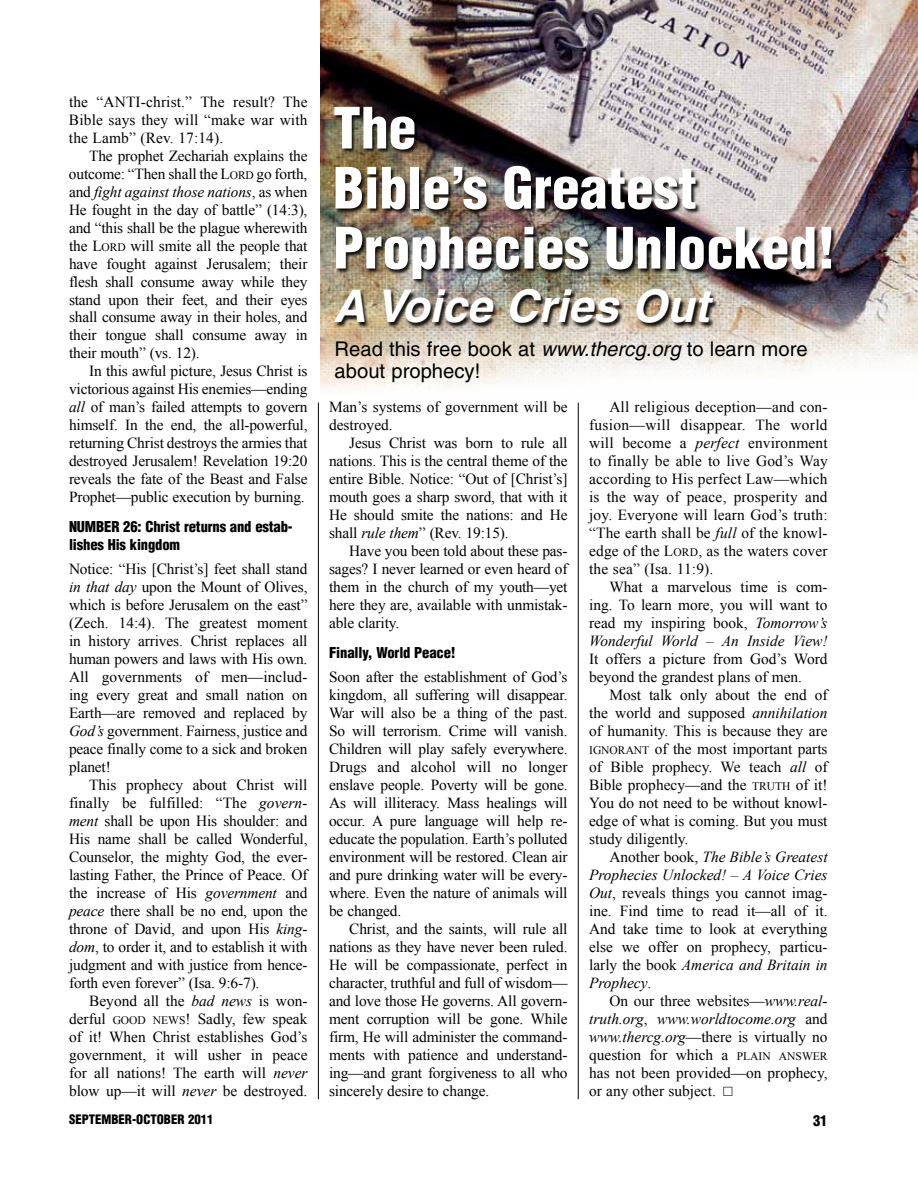
<style>
.page{position:relative;width:918px;height:1188px;background:#fff}
.page>*{position:absolute;margin:0;border:0;box-sizing:border-box;transform-origin:0 0}
.t1{font:900 condensed 55.5px/60px "Helvetica";color:#fff}
.t2{font:italic 700 45px "Helvetica";color:#fff}
.t3{font:20.25px/21.8px "Helvetica";color:#000}
.t4{font:15.3px/18px "Times New Roman";color:#000;text-align:justify}
.t5{font:900 condensed 14.7px/18px "Helvetica";letter-spacing:-.01em;color:#000}
.t6{font:900 condensed 12.75px "Helvetica";color:#000}
.s1{font-style:inherit}
.s2{font-size:11.55px}
.s3{font-style:italic}
</style>
<div class="page">
<hr style="left:318px;top:403px;width:1px;height:696px;background:#000">
<hr style="left:578px;top:403px;width:1px;height:696px;background:#000">
<img style="left:320px;top:0;width:598px;height:389px">
<div style="left:334px;top:107px;width:503px;height:222px;background:#000;opacity:.9"></div>
<p class="t4" style="left:69px;top:92px;width:240px">the “Anti-christ.” The result? The Bible says they will “make war with the Lamb” (Rev. 17:14).</p>
<p class="t4" style="left:69px;top:146px;width:240px;text-indent:20px">The prophet Zechariah explains the outcome: “Then shall the <span class="s1">L</span><span class="s2">ORD</span> go forth, and <span class="s3">fight against those nations</span>, as when He fought in the day of battle” (14:3), and “this shall be the plague wherewith the <span class="s1">L</span><span class="s2">ORD</span> will smite all the people that have fought against Jerusalem; their flesh shall consume away while they stand upon their feet, and their eyes shall consume away in their holes, and their tongue shall consume away in their mouth” (vs. 12).</p>
<p class="t4" style="left:69px;top:362px;width:240px;text-indent:20px">In this awful picture, Jesus Christ is victorious against His enemies—ending <span class="s3">all</span> of man’s failed attempts to govern himself. In the end, the all-powerful, returning Christ destroys the armies that destroyed Jerusalem! Revelation 19:20 reveals the fate of the Beast and False Prophet—public execution by burning.</p>
<p class="t5" style="left:69px;top:518px;width:225px">NUMBER 26: Christ returns and estab&shy;lishes His kingdom</p>
<p class="t4" style="left:69px;top:560px;width:240px">Notice: “His [Christ’s] feet shall stand <span class="s3">in that day</span> upon the Mount of Olives, which is before Jerusalem on the east” (Zech. 14:4). The greatest moment in history arrives. Christ replaces all human powers and laws with His own.<br>All governments of men—includ&shy;ing every great and small nation on Earth—are removed and replaced by <span class="s3">God’s</span> government. Fairness, justice and peace finally come to a sick and broken planet!</p>
<p class="t4" style="left:69px;top:776px;width:240px;text-indent:20px">This prophecy about Christ will finally be fulfilled: “The <span class="s3">govern&shy;ment</span> shall be upon His shoulder: and His name shall be called Wonderful, Counselor, the mighty God, the ever&shy;lasting Father, the Prince of Peace. Of the increase of His <span class="s3">government</span> and <span class="s3">peace</span> there shall be no end, upon the throne of David, and upon His <span class="s3">king&shy;dom</span>, to order it, and to establish it with judgment and with justice from hence&shy;forth even forever” (Isa. 9:6-7).</p>
<p class="t4" style="left:69px;top:992px;width:240px;text-indent:20px">Beyond all the <span class="s3">bad news</span> is won&shy;derful <span class="s2">GOOD NEWS</span>! Sadly, few speak of it! When Christ establishes God’s government, it will usher in peace for all nations! The earth will <span class="s3">never </span>blow up—it will <span class="s3">never</span> be destroyed.</p>
<h1 class="t1" style="left:333px;top:98px;width:504px">The<br>Bible’s Greatest<br>Prophecies Unlocked!</h1>
<h2 class="t2" style="left:333px;top:279px;width:378px">A Voice Cries Out</h2>
<h3 class="t3" style="left:335px;top:338px;width:475px">Read this free book at <span class="s3">www.thercg.org</span> to learn more about prophecy!</h3>
<p class="t4" style="left:329px;top:398px;width:240px">Man’s systems of government will be destroyed.</p>
<p class="t4" style="left:329px;top:434px;width:240px;text-indent:20px">Jesus Christ was born to rule all nations. This is the central theme of the entire Bible. Notice: “Out of [Christ’s] mouth goes a sharp sword, that with it He should smite the nations: and He shall <span class="s3">rule them</span>” (Rev. 19:15).</p>
<p class="t4" style="left:329px;top:542px;width:240px;text-indent:20px">Have you been told about these pas&shy;sages? I never learned or even heard of them in the church of my youth—yet here they are, available with unmistak&shy;able clarity.</p>
<p class="t5" style="left:329px;top:644px;width:128px">Finally, World Peace!</p>
<p class="t4" style="left:329px;top:668px;width:240px">Soon after the establishment of God’s kingdom, all suffering will disappear.<br>War will also be a thing of the past.<br>So will terrorism. Crime will vanish.<br>Children will play safely everywhere.<br>Drugs and alcohol will no longer enslave people. Poverty will be gone.<br>As will illiteracy. Mass healings will occur. A pure language will help re&shy;educate the population. Earth’s polluted environment will be restored. Clean air and pure drinking water will be every&shy;where. Even the nature of animals will be changed.</p>
<p class="t4" style="left:329px;top:919px;width:240px;text-indent:20px">Christ, and the saints, will rule all nations as they have never been ruled.<br>He will be compassionate, perfect in character, truthful and full of wisdom— and love those He governs. All govern&shy;ment corruption will be gone. While firm, He will administer the command&shy;ments with patience and understand&shy;ing—and grant forgiveness to all who sincerely desire to change.</p>
<p class="t4" style="left:589px;top:398px;width:240px;text-indent:20px">All religious deception—and con&shy;fusion—will disappear. The world will become a <span class="s3">perfect</span> environment to finally be able to live God’s Way according to His perfect Law—which is the way of peace, prosperity and joy. Everyone will learn God’s truth: “The earth shall be <span class="s3">full</span> of the knowl&shy;edge of the <span class="s1">L</span><span class="s2">ORD</span>, as the waters cover the sea” (Isa. 11:9).</p>
<p class="t4" style="left:589px;top:578px;width:240px;text-indent:20px">What a marvelous time is com&shy;ing. To learn more, you will want to read my inspiring book, <span class="s3">Tomorrow’s Wonderful World – An Inside View!</span></p>
<p class="t4" style="left:589px;top:650px;width:240px">It offers a picture from God’s Word beyond the grandest plans of men.</p>
<p class="t4" style="left:589px;top:686px;width:240px;text-indent:20px">Most talk only about the end of the world and supposed <span class="s3">annihilation </span>of humanity. This is because they are <span class="s2">IGNORANT</span> of the most important parts of Bible prophecy. We teach <span class="s3">all</span> of Bible prophecy—and the <span class="s2">TRUTH</span> of it!<br>You do not need to be without knowl&shy;edge of what is coming. But you must study diligently.</p>
<p class="t4" style="left:589px;top:847px;width:240px;text-indent:20px">Another book, <span class="s3">The Bible’s Greatest Prophecies Unlocked! – A Voice Cries Out</span>, reveals things you cannot imag&shy;ine. Find time to read it—all of it.<br>And take time to look at everything else we offer on prophecy, particu&shy;larly the book <span class="s3">America and Britain in Prophecy</span>.</p>
<p class="t4" style="left:589px;top:991px;width:240px;text-indent:20px">On our three websites—<span class="s3">www.real&shy;truth.org</span>, <span class="s3">www.worldtocome.org</span> and <span class="s3">www.thercg.org</span>—there is virtually no question for which a <span class="s2">PLAIN ANSWER </span>has not been provided—on prophecy, or any other subject.</p>
<p class="t6" style="left:69px;top:1112px;width:146px">September-October 2011</p>
<p class="t5" style="left:813px;top:1111px;width:16px">31</p>
</div>
